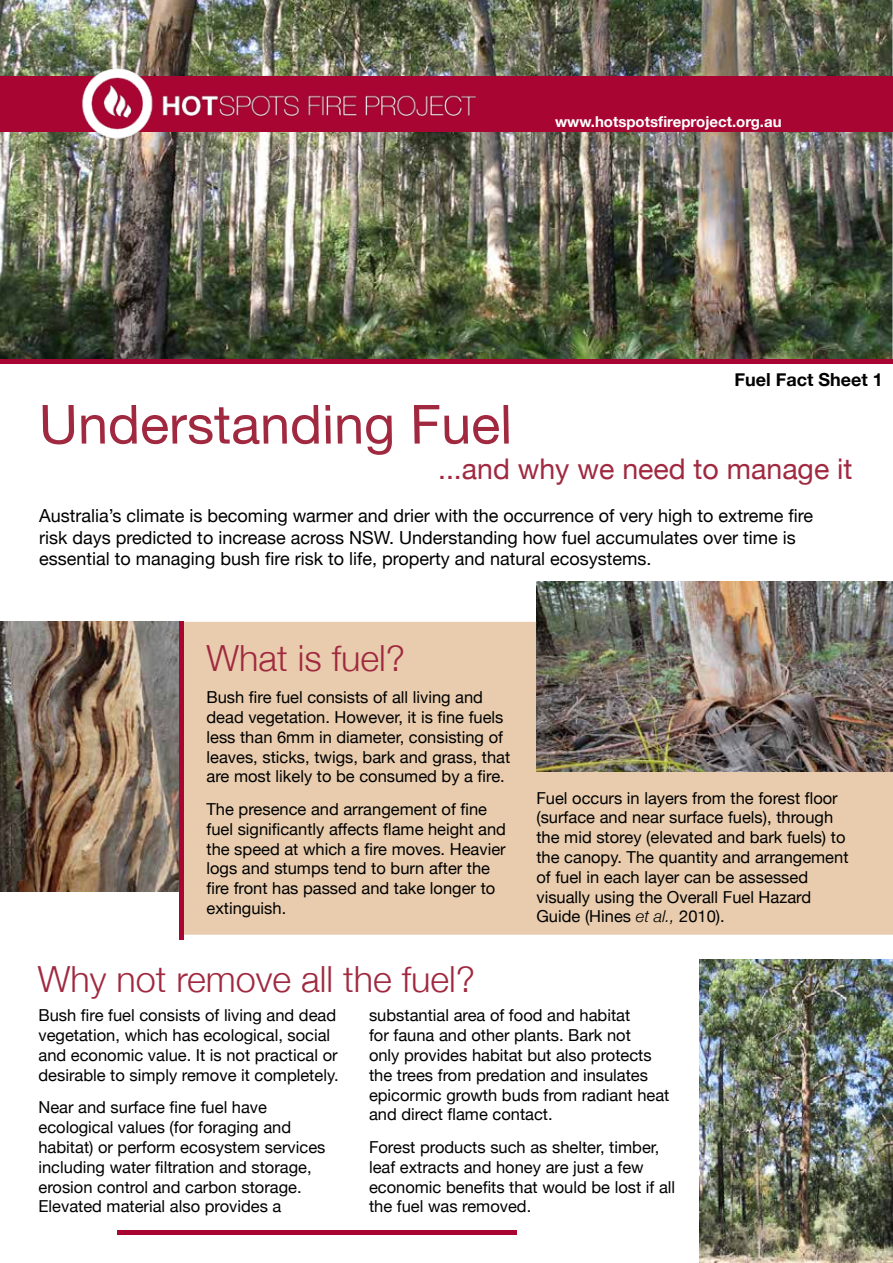
<style>
.page{position:relative;width:893px;height:1263px;background:#fff}
.page>*{position:absolute;margin:0;border:0;box-sizing:border-box;transform-origin:0 0}
.t1{font:54px "Helvetica Neue";color:#a02940}
.t2{font:300 36px "Helvetica Neue";color:#a02940}
.t3{font:28.5px "Helvetica Neue";color:#a02940}
.t4{font:18px/21.6px "Helvetica Neue";color:#000}
.t5{font:700 18px "Helvetica Neue";color:#000}
.t6{font:16.5px/19.8px "Helvetica Neue";color:#000}
.t7{font:700 15px "Helvetica Neue";color:#fff}
.s1{font-style:italic}
</style>
<div class="page">
<div style="left:183px;top:622px;width:710px;height:313px;background:#e8ccad"></div>
<img style="left:0;top:0;width:892px;height:360px">
<div style="left:0;top:76px;width:893px;height:56px;background:#a90533"></div>
<img style="left:65px;top:47px;width:433px;height:108px">
<hr style="left:0;top:360px;width:893px;height:4px;background:#a90533">
<hr style="left:179px;top:622px;width:4px;height:318px;background:#a90533">
<img style="left:699px;top:959px;width:194px;height:304px">
<hr style="left:117px;top:1231px;width:400px;height:4px;background:#a90533">
<img style="left:536px;top:582px;width:357px;height:190px">
<img style="left:0;top:622px;width:179px;height:269px">
<p class="t7" style="left:555px;top:110px;width:228px">www.hotspotsfireproject.org.au</p>
<p class="t5" style="left:734px;top:365px;width:150px">Fuel Fact Sheet 1</p>
<h1 class="t1" style="left:39px;top:385px;width:476px">Understanding Fuel</h1>
<h3 class="t3" style="left:438px;top:448px;width:416px">...and why we need to manage it</h3>
<p class="t4" style="left:39px;top:506px;width:775px">Australia’s climate is becoming warmer and drier with the occurrence of very high to extreme fire risk days predicted to increase across NSW. Understanding how fuel accumulates over time is essential to managing bush fire risk to life, property and natural ecosystems.</p>
<h2 class="t2" style="left:206px;top:629px;width:200px">What is fuel?</h2>
<p class="t6" style="left:206px;top:688px;width:305px">Bush fire fuel consists of all living and dead vegetation. However, it is fine fuels less than 6mm in diameter, consisting of leaves, sticks, twigs, bark and grass, that are most likely to be consumed by a fire.</p>
<p class="t6" style="left:206px;top:800px;width:301px">The presence and arrangement of fine fuel significantly affects flame height and the speed at which a fire moves. Heavier logs and stumps tend to burn after the fire front has passed and take longer to extinguish.</p>
<p class="t6" style="left:536px;top:789px;width:314px">Fuel occurs in layers from the forest floor (surface and near surface fuels), through the mid storey (elevated and bark fuels) to the canopy. The quantity and arrangement of fuel in each layer can be assessed visually using the Overall Fuel Hazard Guide (Hines <span class="s1">et al.,</span> 2010).</p>
<h2 class="t2" style="left:38px;top:950px;width:439px">Why not remove all the fuel?</h2>
<p class="t6" style="left:38px;top:1006px;width:302px">Bush fire fuel consists of living and dead vegetation, which has ecological, social and economic value. It is not practical or desirable to simply remove it completely.</p>
<p class="t6" style="left:38px;top:1098px;width:288px">Near and surface fine fuel have ecological values (for foraging and habitat) or perform ecosystem services including water filtration and storage, erosion control and carbon storage.<br>Elevated material also provides a</p>
<p class="t6" style="left:369px;top:1006px;width:302px">substantial area of food and habitat<br>for fauna and other plants. Bark not<br>only provides habitat but also protects the trees from predation and insulates epicormic growth buds from radiant heat and direct flame contact.</p>
<p class="t6" style="left:369px;top:1138px;width:308px">Forest products such as shelter, timber, leaf extracts and honey are just a few economic benefits that would be lost if all the fuel was removed.</p>
</div>
